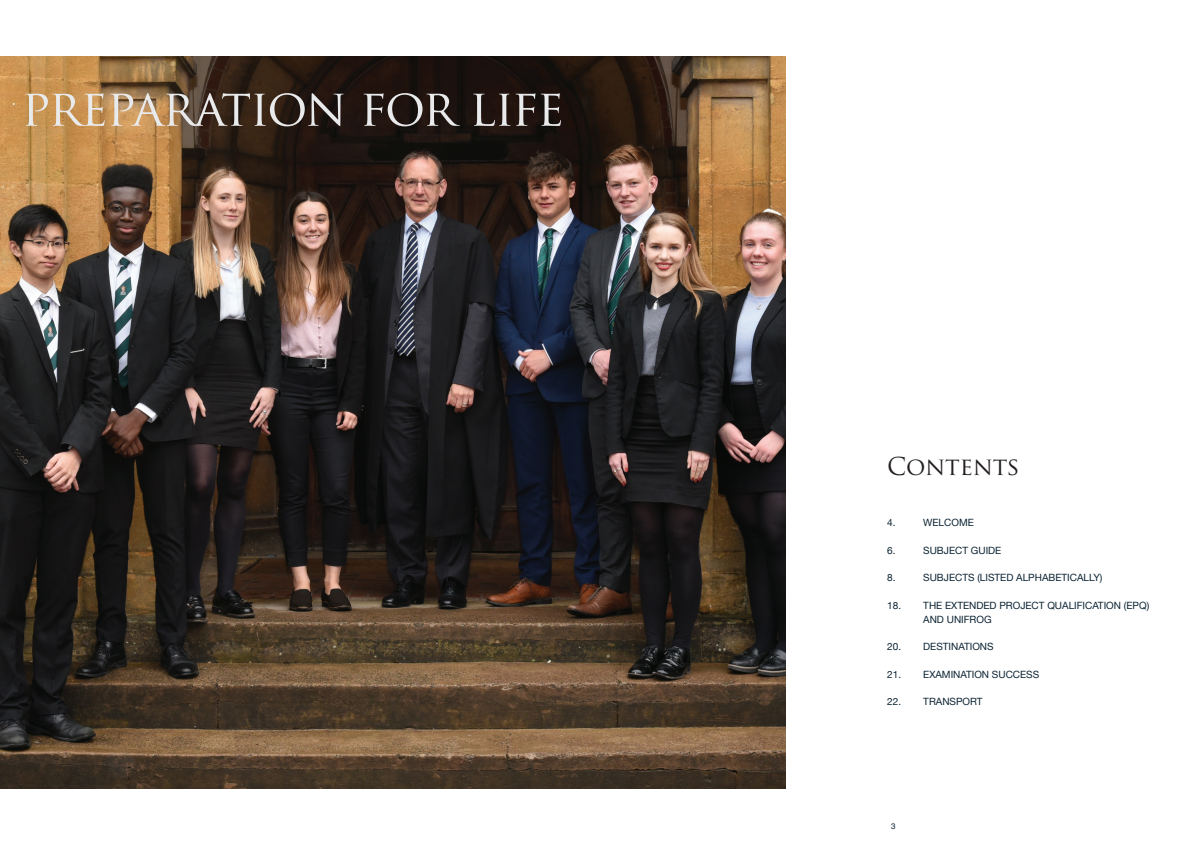
<style>
.page{position:relative;width:1191px;height:842px;background:#fff}
.page>*{position:absolute;margin:0;border:0;box-sizing:border-box;transform-origin:0 0}
.t1{font:50px "Trajan Pro";letter-spacing:-.03em;color:#e9eaeb}
.t2{font:24px "Trajan Pro";color:#231f20}
.t3{font:10px/13.8px "Helvetica Neue";color:#0b2332}
.t4{font:8px "Helvetica";color:#0b2332}
</style>
<div class="page">
<img style="left:0;top:57px;width:785px;height:731px">
<h1 class="t1" style="left:21px;top:76px;width:544px">PREPARATION FOR LIFE</h1>
<h2 class="t2" style="left:887px;top:451px;width:134px">CONTENTS</h2>
<p class="t3" style="left:887px;top:516px;width:10px">4.</p>
<p class="t3" style="left:923px;top:516px;width:52px">WELCOME</p>
<p class="t3" style="left:887px;top:544px;width:10px">6.</p>
<p class="t3" style="left:923px;top:544px;width:80px">SUBJECT GUIDE</p>
<p class="t3" style="left:887px;top:571px;width:10px">8.</p>
<p class="t3" style="left:923px;top:571px;width:181px">SUBJECTS (LISTED ALPHABETICALLY)</p>
<p class="t3" style="left:923px;top:599px;width:227px;text-indent:-36px">18. THE EXTENDED PROJECT QUALIFICATION (EPQ)<br>AND UNIFROG</p>
<p class="t3" style="left:887px;top:640px;width:108px">20. DESTINATIONS</p>
<p class="t3" style="left:887px;top:668px;width:153px">21. EXAMINATION SUCCESS</p>
<p class="t3" style="left:887px;top:695px;width:97px">22. TRANSPORT</p>
<p class="t4" style="left:891px;top:820px;width:6px">3</p>
</div>
